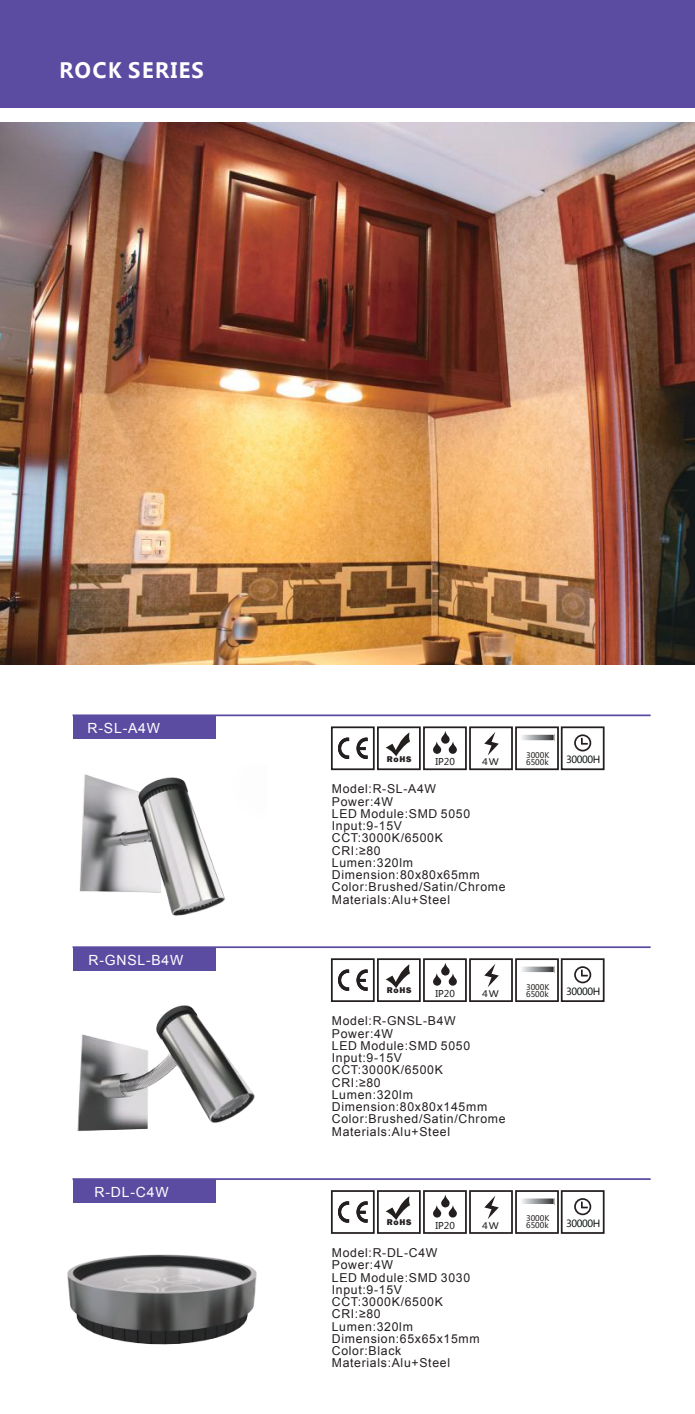
<style>
.page{position:relative;width:695px;height:1414px;background:#fff}
.page>*{position:absolute;margin:0;border:0;box-sizing:border-box;transform-origin:0 0}
.t1{font:700 21px "Microsoft Ya Hei";letter-spacing:.06em;color:#fff}
.t2{font:14px "Arial";letter-spacing:.055em;color:#fff}
.t3{font:12.25px/12.2px "Arial";letter-spacing:.055em;color:#241f1f}
.t4{font:9.8px "Microsoft Ya Hei";letter-spacing:-.05em;color:#121717}
.t5{font:9.28px "Microsoft Ya Hei";color:#241f1f}
.t6{font:8.92px "Microsoft Ya Hei";color:#241f1f;scale:1.1 1}
.t7{font:800 8.58px "Franklin Gothic";letter-spacing:.075em;color:#241f1f}
.t8{font:7.88px/7px "Microsoft Ya Hei";color:#241f1f}
</style>
<div class="page">
<div style="left:0;top:0;width:694px;height:108px;background:#5c4ca1"></div>
<hr style="left:73px;top:1178px;width:577px;height:2px;background:#5c4ca1">
<img style="left:67px;top:1254px;width:190px;height:91px">
<div style="left:73px;top:1179px;width:142px;height:24px;background:#5c4ca1"></div>
<svg style="left:433px;top:1194px;width:24px;height:23px"></svg>
<div style="left:423px;top:1190px;width:43px;height:44px;border:2px solid #241f1f"></div>
<svg style="left:338px;top:1201px;width:29px;height:21px"></svg>
<div style="left:331px;top:1190px;width:43px;height:44px;border:2px solid #241f1f"></div>
<div style="left:469px;top:1190px;width:44px;height:44px;border:2px solid #241f1f"></div>
<div style="left:560px;top:1190px;width:44px;height:44px;border:2px solid #241f1f"></div>
<div style="left:377px;top:1190px;width:43px;height:44px;border:2px solid #241f1f"></div>
<svg style="left:385px;top:1196px;width:25px;height:24px"></svg>
<div style="left:515px;top:1190px;width:43px;height:44px;border:2px solid #241f1f"></div>
<svg style="left:522px;top:1199px;width:30px;height:4px"></svg>
<div style="left:519px;top:1197px;width:35px;height:8px;border:1px solid #fff"></div>
<svg style="left:574px;top:1198px;width:17px;height:17px"></svg>
<svg style="left:484px;top:1195px;width:14px;height:24px"></svg>
<hr style="left:73px;top:714px;width:577px;height:2px;background:#5c4ca1">
<div style="left:73px;top:715px;width:142px;height:24px;background:#5c4ca1"></div>
<svg style="left:433px;top:731px;width:24px;height:23px"></svg>
<div style="left:423px;top:726px;width:43px;height:44px;border:2px solid #241f1f"></div>
<svg style="left:338px;top:738px;width:29px;height:21px"></svg>
<div style="left:331px;top:726px;width:43px;height:44px;border:2px solid #241f1f"></div>
<div style="left:469px;top:726px;width:44px;height:44px;border:2px solid #241f1f"></div>
<div style="left:560px;top:726px;width:44px;height:44px;border:2px solid #241f1f"></div>
<div style="left:377px;top:726px;width:43px;height:44px;border:2px solid #241f1f"></div>
<svg style="left:385px;top:732px;width:25px;height:24px"></svg>
<div style="left:515px;top:726px;width:43px;height:44px;border:2px solid #241f1f"></div>
<svg style="left:522px;top:736px;width:30px;height:3px"></svg>
<div style="left:519px;top:734px;width:35px;height:7px;border:1px solid #fff"></div>
<svg style="left:574px;top:734px;width:17px;height:17px"></svg>
<svg style="left:484px;top:732px;width:14px;height:23px"></svg>
<img style="left:79px;top:774px;width:147px;height:142px">
<div style="left:73px;top:947px;width:142px;height:24px;background:#5c4ca1"></div>
<hr style="left:73px;top:946px;width:577px;height:2px;background:#5c4ca1">
<svg style="left:433px;top:963px;width:24px;height:23px"></svg>
<div style="left:423px;top:958px;width:43px;height:44px;border:2px solid #241f1f"></div>
<svg style="left:338px;top:969px;width:29px;height:22px"></svg>
<div style="left:331px;top:958px;width:43px;height:44px;border:2px solid #241f1f"></div>
<div style="left:469px;top:958px;width:44px;height:44px;border:2px solid #241f1f"></div>
<div style="left:560px;top:958px;width:44px;height:44px;border:2px solid #241f1f"></div>
<div style="left:377px;top:958px;width:43px;height:44px;border:2px solid #241f1f"></div>
<svg style="left:385px;top:964px;width:25px;height:24px"></svg>
<div style="left:515px;top:958px;width:43px;height:44px;border:2px solid #241f1f"></div>
<svg style="left:522px;top:968px;width:30px;height:3px"></svg>
<div style="left:519px;top:966px;width:35px;height:7px;border:1px solid #fff"></div>
<svg style="left:574px;top:966px;width:17px;height:17px"></svg>
<svg style="left:484px;top:964px;width:14px;height:23px"></svg>
<img style="left:77px;top:1005px;width:178px;height:127px">
<img style="left:0;top:122px;width:694px;height:543px">
<h1 class="t1" style="left:59px;top:56px;width:146px">ROCK SERIES</h1>
<p class="t2" style="left:88px;top:718px;width:74px">R-SL-A4W</p>
<p class="t2" style="left:88px;top:950px;width:96px">R-GNSL-B4W</p>
<p class="t2" style="left:95px;top:1182px;width:75px">R-DL-C4W</p>
<p class="t7" style="left:387px;top:753px;width:26px">RoHS</p>
<p class="t5" style="left:435px;top:755px;width:21px">IP20</p>
<p class="t6" style="left:482px;top:756px;width:17px">4 W</p>
<p class="t8" style="left:526px;top:751px;width:25px">3000K<br>6500k</p>
<p class="t4" style="left:566px;top:753px;width:35px">30000H</p>
<p class="t3" style="left:332px;top:783px;width:175px">Model:R-SL-A4W<br>Power:4W<br>LED Module:SMD 5050<br>Input:9-15V<br>CCT:3000K/6500K<br>CRI:≥80<br>Lumen:320lm<br>Dimension:80x80x65mm<br>Color:Brushed/Satin/Chrome<br>Materials:Alu+Steel</p>
<p class="t7" style="left:387px;top:985px;width:26px">RoHS</p>
<p class="t5" style="left:435px;top:987px;width:21px">IP20</p>
<p class="t6" style="left:482px;top:988px;width:17px">4 W</p>
<p class="t8" style="left:526px;top:983px;width:25px">3000K<br>6500k</p>
<p class="t4" style="left:566px;top:985px;width:35px">30000H</p>
<p class="t3" style="left:332px;top:1015px;width:175px">Model:R-GNSL-B4W<br>Power:4W<br>LED Module:SMD 5050<br>Input:9-15V<br>CCT:3000K/6500K<br>CRI:≥80<br>Lumen:320lm<br>Dimension:80x80x145mm<br>Color:Brushed/Satin/Chrome<br>Materials:Alu+Steel</p>
<p class="t7" style="left:387px;top:1217px;width:26px">RoHS</p>
<p class="t5" style="left:435px;top:1219px;width:21px">IP20</p>
<p class="t6" style="left:482px;top:1219px;width:17px">4 W</p>
<p class="t8" style="left:526px;top:1215px;width:25px">3000K<br>6500k</p>
<p class="t4" style="left:566px;top:1217px;width:35px">30000H</p>
<p class="t3" style="left:332px;top:1247px;width:149px">Model:R-DL-C4W<br>Power:4W<br>LED Module:SMD 3030<br>Input:9-15V<br>CCT:3000K/6500K<br>CRI:≥80<br>Lumen:320lm<br>Dimension:65x65x15mm<br>Color:Black<br>Materials:Alu+Steel</p>
</div>
